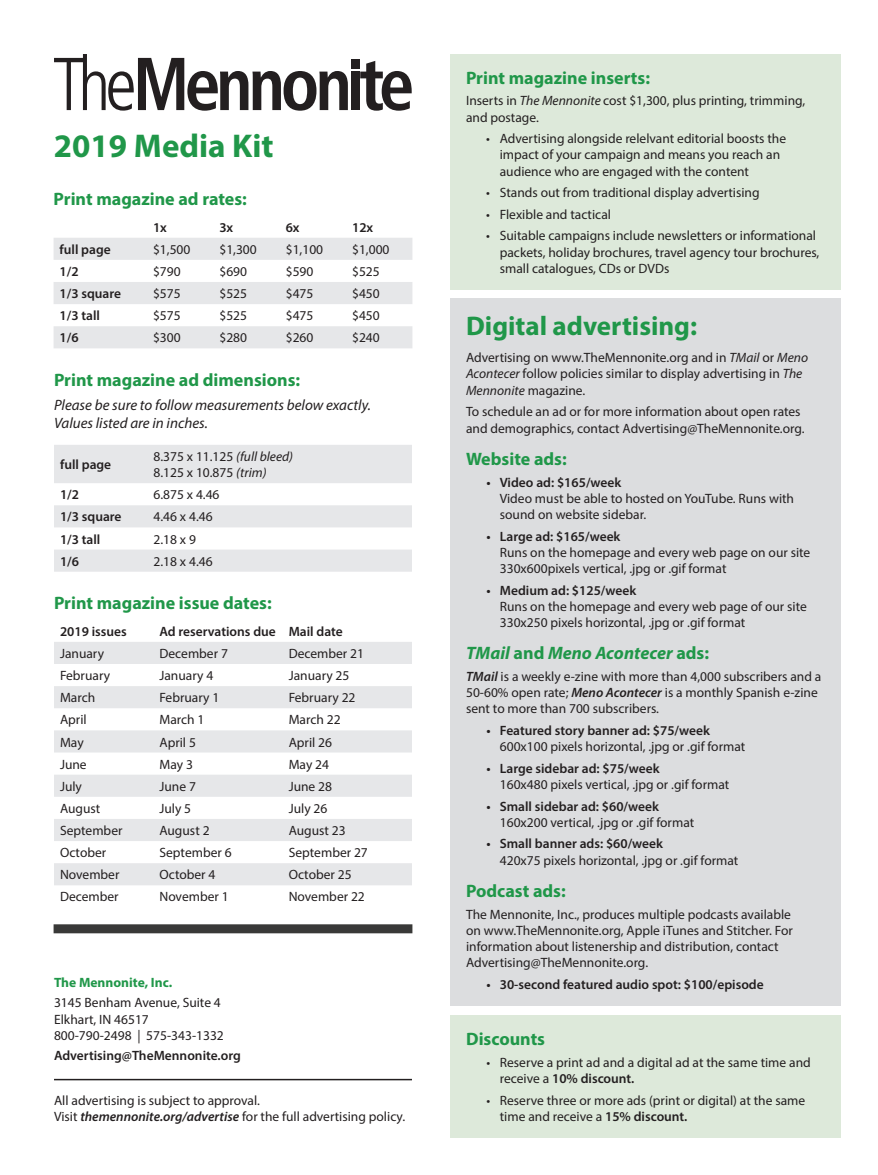
<style>
.page{position:relative;width:878px;height:1175px;background:#fff}
.page>*{position:absolute;margin:0;border:0;box-sizing:border-box;transform-origin:0 0}
.t1{font:700 33px "Myriad Pro";color:#209749}
.t2{font:700 27px "Myriad Pro";color:#209749}
.t3{font:700 18px "Myriad Pro";color:#209749}
.t4{font:italic 700 18px "Myriad Pro";color:#209749}
.t5{font:italic 15px/18px "Myriad Pro";color:#231f20}
.t6{font:13.5px/16.2px "Myriad Pro";color:#231f20}
.t7{font:600 13.5px "Myriad Pro";color:#231f20}
.t8{font:700 13.5px "Myriad Pro";color:#209749}
.s1{font-style:italic}
.s2{font-weight:600}
.s3{font-style:normal}
.s4{font-weight:600;font-style:italic}
</style>
<div class="page">
<div style="left:449px;top:298px;width:391px;height:708px;background:#dcdddf"></div>
<div style="left:449px;top:1015px;width:391px;height:122px;background:#dde9da"></div>
<div style="left:449px;top:54px;width:391px;height:235px;background:#dde9da"></div>
<svg style="left:54px;top:54px;width:294px;height:57px"></svg>
<div style="left:351px;top:59px;width:9px;height:10px;background:#231f20"></div>
<div style="left:351px;top:72px;width:9px;height:38px;background:#231f20"></div>
<svg style="left:360px;top:61px;width:51px;height:50px"></svg>
<svg style="left:54px;top:238px;width:358px;height:110px"></svg>
<svg style="left:54px;top:445px;width:358px;height:126px;fill:#e6e7e9"></svg>
<svg style="left:54px;top:642px;width:358px;height:243px;fill:#e6e7e9"></svg>
<hr style="left:54px;top:1078px;width:358px;height:2px;background:#231f20">
<div style="left:54px;top:924px;width:358px;height:9px;background:#393938"></div>
<p class="t1" style="left:54px;top:124px;width:221px">2019 Media Kit</p>
<p class="t3" style="left:54px;top:187px;width:195px">Print magazine ad rates:</p>
<p class="t7" style="left:153px;top:219px;width:15px">1x</p>
<p class="t7" style="left:219px;top:219px;width:15px">3x</p>
<p class="t7" style="left:286px;top:219px;width:15px">6x</p>
<p class="t7" style="left:352px;top:219px;width:23px">12x</p>
<p class="t7" style="left:60px;top:241px;width:53px">full page</p>
<p class="t6" style="left:153px;top:241px;width:39px">$1,500</p>
<p class="t6" style="left:219px;top:241px;width:39px">$1,300</p>
<p class="t6" style="left:286px;top:241px;width:39px">$1,100</p>
<p class="t6" style="left:352px;top:241px;width:39px">$1,000</p>
<p class="t7" style="left:60px;top:263px;width:21px">1/2</p>
<p class="t6" style="left:153px;top:263px;width:29px">$790</p>
<p class="t6" style="left:219px;top:263px;width:29px">$690</p>
<p class="t6" style="left:286px;top:263px;width:29px">$590</p>
<p class="t6" style="left:352px;top:263px;width:29px">$525</p>
<p class="t7" style="left:60px;top:285px;width:63px">1/3 square</p>
<p class="t6" style="left:153px;top:285px;width:29px">$575</p>
<p class="t6" style="left:219px;top:285px;width:29px">$525</p>
<p class="t6" style="left:286px;top:285px;width:29px">$475</p>
<p class="t6" style="left:352px;top:285px;width:29px">$450</p>
<p class="t7" style="left:60px;top:307px;width:42px">1/3 tall</p>
<p class="t6" style="left:153px;top:307px;width:29px">$575</p>
<p class="t6" style="left:219px;top:307px;width:29px">$525</p>
<p class="t6" style="left:286px;top:307px;width:29px">$475</p>
<p class="t6" style="left:352px;top:307px;width:29px">$450</p>
<p class="t7" style="left:60px;top:329px;width:21px">1/6</p>
<p class="t6" style="left:153px;top:329px;width:29px">$300</p>
<p class="t6" style="left:219px;top:329px;width:29px">$280</p>
<p class="t6" style="left:286px;top:329px;width:29px">$260</p>
<p class="t6" style="left:352px;top:329px;width:29px">$240</p>
<p class="t3" style="left:54px;top:368px;width:248px">Print magazine ad dimensions:</p>
<p class="t5" style="left:54px;top:396px;width:318px">Please be sure to follow measurements below exactly.<br>Values listed are in inches.</p>
<p class="t7" style="left:60px;top:456px;width:53px">full page</p>
<p class="t6" style="left:153px;top:448px;width:141px">8.375 x 11.125 <span class="s1">(full bleed)<br></span>8.125 x 10.875 <span class="s1">(trim)</span></p>
<p class="t7" style="left:60px;top:486px;width:21px">1/2</p>
<p class="t6" style="left:153px;top:486px;width:68px">6.875 x 4.46</p>
<p class="t7" style="left:60px;top:508px;width:63px">1/3 square</p>
<p class="t6" style="left:153px;top:508px;width:61px">4.46 x 4.46</p>
<p class="t7" style="left:60px;top:530px;width:42px">1/3 tall</p>
<p class="t6" style="left:153px;top:531px;width:44px">2.18 x 9</p>
<p class="t7" style="left:60px;top:552px;width:21px">1/6</p>
<p class="t6" style="left:153px;top:553px;width:61px">2.18 x 4.46</p>
<p class="t3" style="left:54px;top:591px;width:219px">Print magazine issue dates:</p>
<p class="t7" style="left:60px;top:622px;width:68px">2019 issues</p>
<p class="t7" style="left:159px;top:622px;width:118px">Ad reservations due</p>
<p class="t7" style="left:289px;top:622px;width:56px">Mail date</p>
<p class="t6" style="left:60px;top:645px;width:46px">January</p>
<p class="t6" style="left:159px;top:645px;width:70px">December 7</p>
<p class="t6" style="left:289px;top:645px;width:77px">December 21</p>
<p class="t6" style="left:60px;top:667px;width:52px">February</p>
<p class="t6" style="left:159px;top:667px;width:55px">January 4</p>
<p class="t6" style="left:289px;top:667px;width:62px">January 25</p>
<p class="t6" style="left:60px;top:689px;width:37px">March</p>
<p class="t6" style="left:159px;top:689px;width:61px">February 1</p>
<p class="t6" style="left:289px;top:689px;width:68px">February 22</p>
<p class="t6" style="left:60px;top:711px;width:28px">April</p>
<p class="t6" style="left:159px;top:711px;width:47px">March 1</p>
<p class="t6" style="left:289px;top:711px;width:53px">March 22</p>
<p class="t6" style="left:60px;top:733px;width:25px">May</p>
<p class="t6" style="left:159px;top:733px;width:38px">April 5</p>
<p class="t6" style="left:289px;top:733px;width:45px">April 26</p>
<p class="t6" style="left:60px;top:756px;width:28px">June</p>
<p class="t6" style="left:159px;top:756px;width:35px">May 3</p>
<p class="t6" style="left:289px;top:756px;width:42px">May 24</p>
<p class="t6" style="left:60px;top:778px;width:23px">July</p>
<p class="t6" style="left:159px;top:778px;width:38px">June 7</p>
<p class="t6" style="left:289px;top:778px;width:45px">June 28</p>
<p class="t6" style="left:60px;top:800px;width:42px">August</p>
<p class="t6" style="left:159px;top:800px;width:33px">July 5</p>
<p class="t6" style="left:289px;top:800px;width:40px">July 26</p>
<p class="t6" style="left:60px;top:822px;width:64px">September</p>
<p class="t6" style="left:159px;top:822px;width:52px">August 2</p>
<p class="t6" style="left:289px;top:822px;width:59px">August 23</p>
<p class="t6" style="left:60px;top:844px;width:48px">October</p>
<p class="t6" style="left:159px;top:844px;width:74px">September 6</p>
<p class="t6" style="left:289px;top:844px;width:81px">September 27</p>
<p class="t6" style="left:60px;top:866px;width:61px">November</p>
<p class="t6" style="left:159px;top:866px;width:58px">October 4</p>
<p class="t6" style="left:289px;top:866px;width:64px">October 25</p>
<p class="t6" style="left:60px;top:888px;width:60px">December</p>
<p class="t6" style="left:159px;top:888px;width:71px">November 1</p>
<p class="t6" style="left:289px;top:888px;width:78px">November 22</p>
<p class="t3" style="left:466px;top:66px;width:185px">Print magazine inserts:</p>
<p class="t6" style="left:466px;top:92px;width:341px">Inserts in <span class="s1">The Mennonite</span> cost $1,300, plus printing, trimming, and postage.</p>
<p class="t6" style="left:500px;top:130px;width:288px;text-indent:-14px">• Advertising alongside relelvant editorial boosts the impact of your campaign and means you reach an audience who are engaged with the content</p>
<p class="t6" style="left:486px;top:184px;width:275px">• Stands out from traditional display advertising</p>
<p class="t6" style="left:486px;top:206px;width:126px">• Flexible and tactical</p>
<p class="t6" style="left:500px;top:227px;width:321px;text-indent:-14px">• Suitable campaigns include newsletters or informational packets, holiday brochures, travel agency tour brochures, small catalogues, CDs or DVDs</p>
<p class="t2" style="left:466px;top:308px;width:232px">Digital advertising:</p>
<p class="t6" style="left:466px;top:349px;width:343px">Advertising on www.TheMennonite.org and in <span class="s1">TMail</span> or <span class="s1">Meno<br>Acontecer</span> follow policies similar to display advertising in <span class="s1">The<br>Mennonite</span> magazine.</p>
<p class="t6" style="left:466px;top:403px;width:340px">To schedule an ad or for more information about open rates and demographics, contact Advertising@TheMennonite.org.</p>
<p class="t3" style="left:466px;top:447px;width:102px">Website ads:</p>
<p class="t6" style="left:500px;top:473px;width:296px;text-indent:-14px"><span class="s2">• Video ad: $165/week<br></span>Video must be able to hosted on YouTube. Runs with sound on website sidebar.</p>
<p class="t6" style="left:500px;top:527px;width:312px;text-indent:-14px"><span class="s2">• Large ad: $165/week<br></span>Runs on the homepage and every web page on our site<br>330x600pixels vertical, .jpg or .gif format</p>
<p class="t6" style="left:500px;top:581px;width:308px;text-indent:-14px"><span class="s2">• Medium ad: $125/week<br></span>Runs on the homepage and every web page of our site<br>330x250 pixels horizontal, .jpg or .gif format</p>
<p class="t4" style="left:466px;top:641px;width:244px">TMail <span class="s3">and</span> Meno Acontecer <span class="s3">ads:</span></p>
<p class="t6" style="left:466px;top:668px;width:357px"><span class="s4">TMail</span> is a weekly e-zine with more than 4,000 subscribers and a<br>50-60% open rate; <span class="s4">Meno Acontecer</span> is a monthly Spanish e-zine sent to more than 700 subscribers.</p>
<p class="t6" style="left:500px;top:722px;width:247px;text-indent:-14px"><span class="s2">• Featured story banner ad: $75/week<br></span>600x100 pixels horizontal, .jpg or .gif format</p>
<p class="t6" style="left:500px;top:760px;width:231px;text-indent:-14px"><span class="s2">• Large sidebar ad: $75/week<br></span>160x480 pixels vertical, .jpg or .gif format</p>
<p class="t6" style="left:500px;top:797px;width:196px;text-indent:-14px"><span class="s2">• Small sidebar ad: $60/week<br></span>160x200 vertical, .jpg or .gif format</p>
<p class="t6" style="left:500px;top:835px;width:240px;text-indent:-14px"><span class="s2">• Small banner ads: $60/week<br></span>420x75 pixels horizontal, .jpg or .gif format</p>
<p class="t3" style="left:466px;top:879px;width:101px">Podcast ads:</p>
<p class="t6" style="left:466px;top:905px;width:328px">The Mennonite, Inc., produces multiple podcasts available on www.TheMennonite.org, Apple iTunes and Stitcher. For information about listenership and distribution, contact Advertising@TheMennonite.org.</p>
<p class="t8" style="left:54px;top:973px;width:120px">The Mennonite, Inc.</p>
<p class="t7" style="left:486px;top:975px;width:279px">• 30-second featured audio spot: $100/episode</p>
<p class="t6" style="left:54px;top:994px;width:171px">3145 Benham Avenue, Suite 4<br>Elkhart, IN 46517<br>800-790-2498 | 575-343-1332</p>
<p class="t7" style="left:54px;top:1047px;width:188px">Advertising@TheMennonite.org</p>
<p class="t6" style="left:54px;top:1091px;width:353px">All advertising is subject to approval.<br>Visit <span class="s4">themennonite.org/advertise</span> for the full advertising policy.</p>
<p class="t3" style="left:466px;top:1027px;width:81px">Discounts</p>
<p class="t6" style="left:500px;top:1053px;width:312px;text-indent:-14px">• Reserve a print ad and a digital ad at the same time and receive a <span class="s2">10% discount.</span></p>
<p class="t6" style="left:500px;top:1091px;width:307px;text-indent:-14px">• Reserve three or more ads (print or digital) at the same time and receive a <span class="s2">15% discount.</span></p>
</div>
